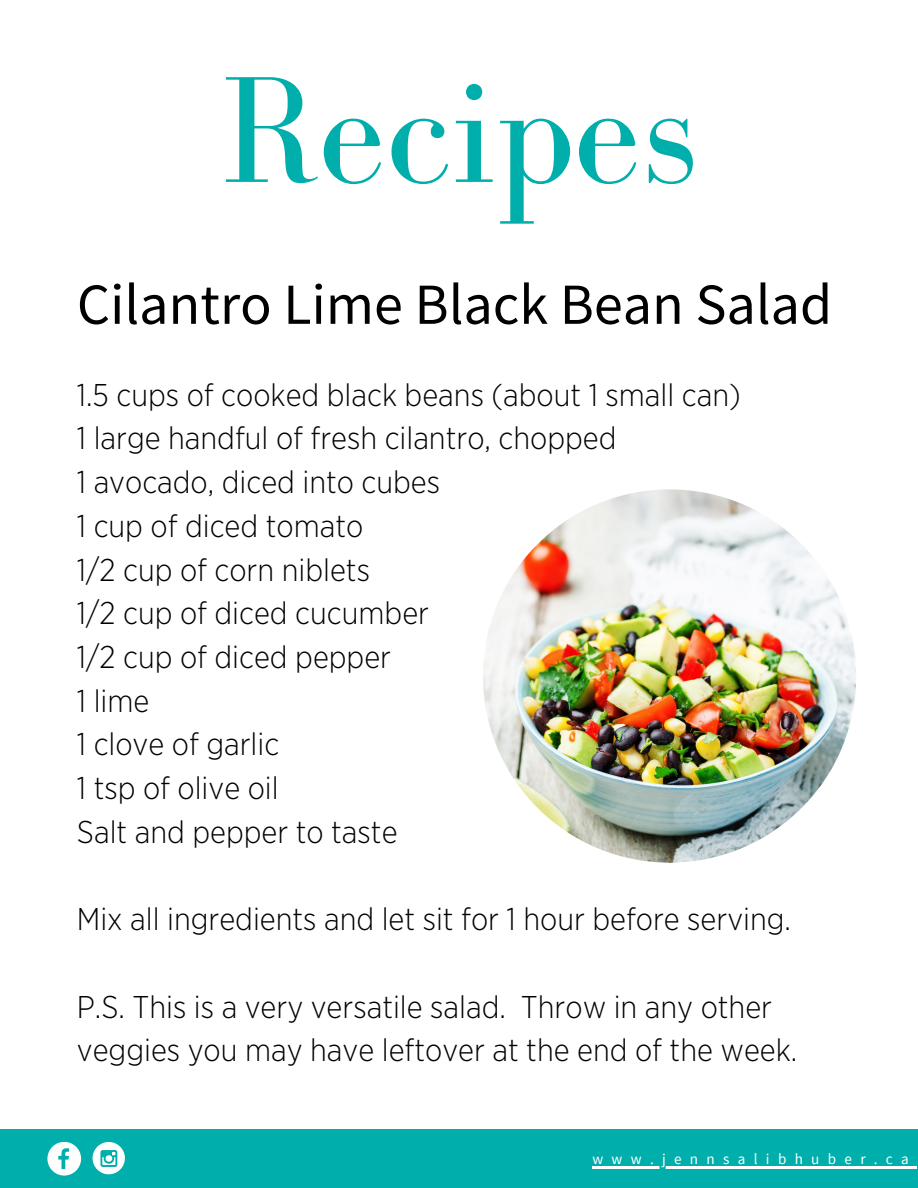
<style>
.page{position:relative;width:918px;height:1188px;background:#fff}
.page>*{position:absolute;margin:0;border:0;box-sizing:border-box;transform-origin:0 0}
.t1{font:155.85px "Bodoni FLF";color:#00aeab}
.t2{font:58.2px "Source Sans Pro";color:#000}
.t3{font:300 31.5px/43.7px "Gotham Narrow";color:#000}
.t4{font:15.15px "Source Sans Pro";letter-spacing:.55em;color:#fff}
</style>
<div class="page">
<div style="left:0;top:1130px;width:918px;height:58px;background:#00aeab"></div>
<img style="left:483px;top:489px;width:373px;height:374px;border-radius:50%">
<div style="left:93px;top:1142px;width:32px;height:32px;background:#fff;border-radius:50%"></div>
<svg style="left:100px;top:1150px;width:17px;height:17px"></svg>
<svg style="left:47px;top:1142px;width:34px;height:34px"></svg>
<hr style="left:592px;top:1166px;width:325px;height:2px;background:#fff">
<p class="t1" style="left:221px;top:46px;width:478px">Recipes</p>
<p class="t2" style="left:77px;top:267px;width:757px">Cilantro Lime Black Bean Salad</p>
<p class="t3" style="left:77px;top:375px;width:665px">1.5 cups of cooked black beans (about 1 small can)</p>
<p class="t3" style="left:77px;top:418px;width:541px">1 large handful of fresh cilantro, chopped</p>
<p class="t3" style="left:77px;top:462px;width:365px">1 avocado, diced into cubes</p>
<p class="t3" style="left:77px;top:506px;width:288px">1 cup of diced tomato</p>
<p class="t3" style="left:77px;top:549px;width:295px">1/2 cup of corn niblets</p>
<p class="t3" style="left:77px;top:593px;width:354px">1/2 cup of diced cucumber</p>
<p class="t3" style="left:77px;top:637px;width:316px">1/2 cup of diced pepper</p>
<p class="t3" style="left:77px;top:680px;width:74px">1 lime</p>
<p class="t3" style="left:77px;top:724px;width:204px">1 clove of garlic</p>
<p class="t3" style="left:77px;top:768px;width:203px">1 tsp of olive oil</p>
<p class="t3" style="left:77px;top:812px;width:322px">Salt and pepper to taste</p>
<p class="t3" style="left:77px;top:899px;width:716px">Mix all ingredients and let sit for 1 hour before serving.</p>
<p class="t3" style="left:77px;top:986px;width:722px">P.S. This is a very versatile salad. Throw in any other veggies you may have leftover at the end of the week.</p>
<p class="t4" style="left:592px;top:1149px;width:318px">www.jennsalibhuber.ca</p>
</div>
